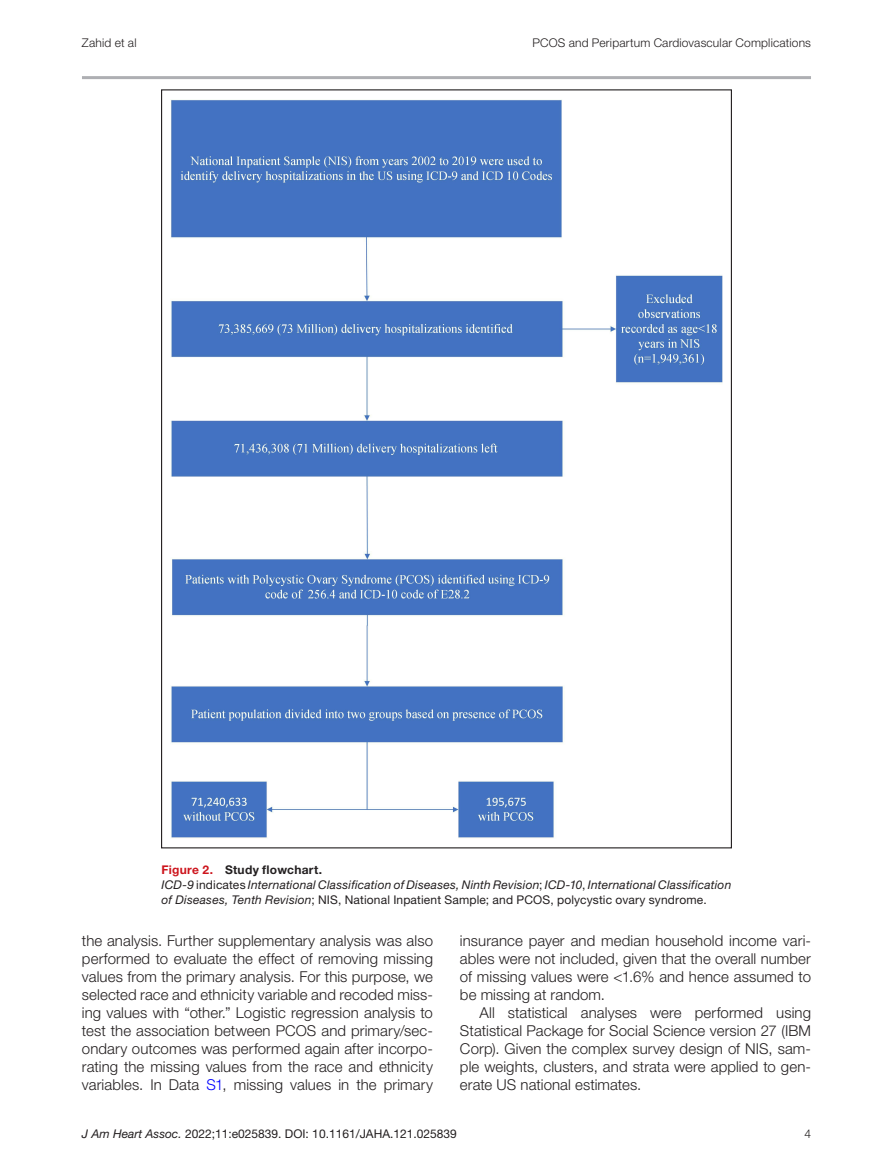
<style>
.page{position:relative;width:893px;height:1174px;background:#fff}
.page>*{position:absolute;margin:0;border:0;box-sizing:border-box;transform-origin:0 0}
.t1{font:300 15px/18px "Helvetica Neue LT Std";letter-spacing:.005em;color:#231f20;text-align:justify}
.t2{font:italic 12px/15px "Helvetica Neue LT Std";letter-spacing:.015em;color:#231f20}
.t3{font:12px "Helvetica Neue LT Std";color:#231f20}
.t4{font:300 12px "Helvetica Neue LT Std";letter-spacing:.015em;color:#231f20}
.s1{font-weight:700;font-style:normal;color:#cd151d}
.s2{font-weight:700;font-style:normal}
.s3{font-style:normal}
.s4{color:#00f}
.s5{font-style:italic}
</style>
<div class="page">
<img style="left:170px;top:100px;width:553px;height:738px">
<hr style="left:82px;top:76px;width:729px;height:3px;background:#aeafb3">
<p class="t4" style="left:82px;top:35px;width:56px">Zahid et al</p>
<p class="t4" style="left:532px;top:35px;width:280px">PCOS and Peripartum Cardiovascular Complications</p>
<p class="t2" style="left:162px;top:862px;width:571px"><span class="s1">Figure 2.</span> <span class="s2">Study flowchart.<br></span>ICD-9 <span class="s3">indicates</span> International Classification of Diseases, Ninth Revision<span class="s3">;</span> ICD-10<span class="s3">,</span> International Classification of Diseases, Tenth Revision<span class="s3">; NIS, National Inpatient Sample; and PCOS, polycystic ovary syndrome.</span></p>
<p class="t1" style="left:82px;top:931px;width:353px">the analysis. Further supplementary analysis was also performed to evaluate the effect of removing missing values from the primary analysis. For this purpose, we selected race and ethnicity variable and recoded miss&shy;ing values with “other.” Logistic regression analysis to test the association between PCOS and primary/sec&shy;ondary outcomes was performed again after incorpo&shy;rating the missing values from the race and ethnicity variables. In Data <span class="s4">S1</span>, missing values in the primary</p>
<p class="t1" style="left:460px;top:931px;width:352px">insurance payer and median household income vari&shy;ables were not included, given that the overall number of missing values were &lt;1.6% and hence assumed to be missing at random.</p>
<p class="t1" style="left:460px;top:1003px;width:353px;text-indent:19px">All statistical analyses were performed using Statistical Package for Social Science version 27 (IBM Corp). Given the complex survey design of NIS, sam&shy;ple weights, clusters, and strata were applied to gen&shy;erate US national estimates.</p>
<p class="t3" style="left:82px;top:1126px;width:376px"><span class="s5">J Am Heart Assoc.</span> 2022;11:e025839. DOI: 10.1161/JAHA.121.025839</p>
<p class="t4" style="left:804px;top:1126px;width:8px">4</p>
</div>
